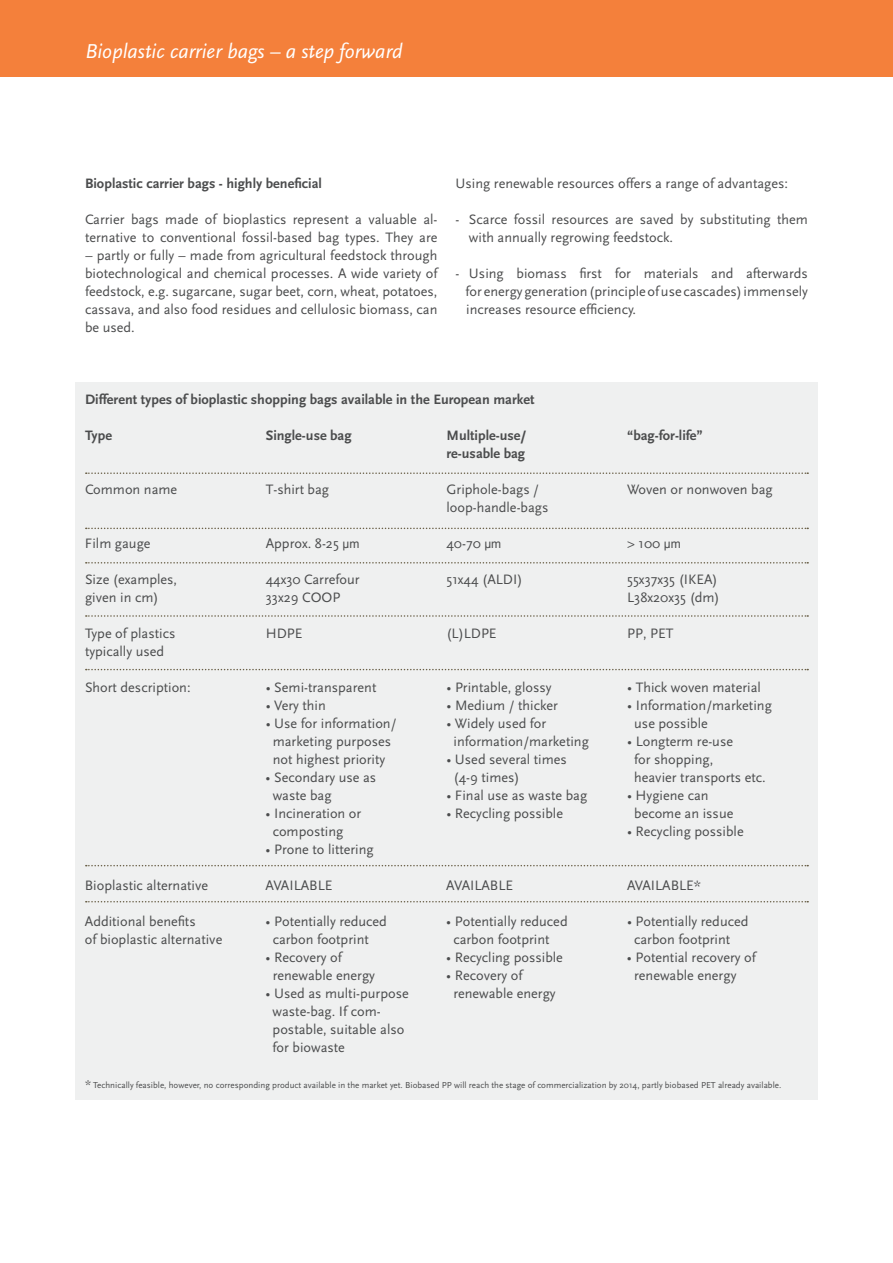
<style>
.page{position:relative;width:893px;height:1263px;background:#fff}
.page>*{position:absolute;margin:0;border:0;box-sizing:border-box;transform-origin:0 0}
.t1{font:italic 21px "Scala Sans LF";color:#fff}
.t2{font:14.25px/18px "Scala Sans";color:#4b4c4d}
.t3{font:700 14.25px "Scala Sans";color:#4b4c4d}
.t4{font:9px "Scala Sans";color:#4b4c4d}
.s1{font-family:"Arial";font-size:12px}
.s2{font-size:12px}
</style>
<div class="page">
<div style="left:75px;top:382px;width:742px;height:718px;background:#eff0f0"></div>
<svg style="left:86px;top:472px;width:722px;height:2px"></svg>
<svg style="left:86px;top:528px;width:722px;height:1px"></svg>
<svg style="left:86px;top:562px;width:722px;height:1px"></svg>
<svg style="left:86px;top:669px;width:722px;height:1px"></svg>
<svg style="left:86px;top:615px;width:722px;height:2px"></svg>
<svg style="left:86px;top:865px;width:722px;height:1px"></svg>
<svg style="left:86px;top:901px;width:722px;height:1px"></svg>
<div style="left:0;top:0;width:892px;height:77px;background:#f4803b"></div>
<svg style="left:892px;top:0;width:1px;height:77px"></svg>
<h1 class="t1" style="left:85px;top:40px;width:319px">Bioplastic carrier bags – a step forward</h1>
<p class="t3" style="left:85px;top:176px;width:238px">Bioplastic carrier bags - highly beneficial</p>
<p class="t2" style="left:85px;top:211px;width:354px">Carrier bags made of bioplastics represent a valuable al&shy;ternative to conventional fossil-based bag types. They are</p>
<p class="t2" style="left:85px;top:247px;width:354px;text-align:justify">– partly or fully – made from agricultural feedstock through biotechnological and chemical processes. A wide variety of feedstock, e.g. sugarcane, sugar beet, corn, wheat, potatoes, cassava, and also food residues and cellulosic biomass, can be used.</p>
<p class="t2" style="left:455px;top:175px;width:334px">Using renewable resources offers a range of advantages:</p>
<p class="t2" style="left:469px;top:211px;width:340px;text-indent:-13px">- Scarce fossil resources are saved by substituting them with annually regrowing feedstock.</p>
<p class="t2" style="left:466px;top:265px;width:344px;text-align:justify;text-indent:-10px">- Using biomass first for materials and afterwards for energy generation (principle of use cascades) immensely increases resource efficiency.</p>
<p class="t3" style="left:85px;top:392px;width:451px">Different types of bioplastic shopping bags available in the European market</p>
<p class="t3" style="left:85px;top:428px;width:29px">Type</p>
<p class="t3" style="left:266px;top:428px;width:87px">Single-use bag</p>
<p class="t3" style="left:446px;top:428px;width:81px">Multiple-use/</p>
<p class="t3" style="left:627px;top:428px;width:77px">“bag-for-life”</p>
<p class="t3" style="left:446px;top:446px;width:80px">re-usable bag</p>
<p class="t2" style="left:85px;top:481px;width:94px">Common name</p>
<p class="t2" style="left:266px;top:481px;width:65px">T-shirt bag</p>
<p class="t2" style="left:446px;top:481px;width:94px">Griphole-bags /</p>
<p class="t2" style="left:627px;top:481px;width:147px">Woven or nonwoven bag</p>
<p class="t2" style="left:446px;top:499px;width:104px">loop-handle-bags</p>
<p class="t2" style="left:85px;top:535px;width:67px">Film gauge</p>
<p class="t2" style="left:266px;top:535px;width:95px">Approx. 8-25 <span class="s1">µm</span></p>
<p class="t2" style="left:446px;top:535px;width:56px">40-70 <span class="s1">µm</span></p>
<p class="t2" style="left:627px;top:535px;width:55px">&gt; 100 <span class="s1">µm</span></p>
<p class="t2" style="left:85px;top:571px;width:94px">Size (examples,</p>
<p class="t2" style="left:266px;top:571px;width:95px">44x30 Carrefour</p>
<p class="t2" style="left:446px;top:571px;width:78px">51x44 (ALDI)</p>
<p class="t2" style="left:627px;top:571px;width:92px">55x37x35 (IKEA)</p>
<p class="t2" style="left:85px;top:589px;width:75px">given in cm)</p>
<p class="t2" style="left:266px;top:589px;width:76px">33x29 COOP</p>
<p class="t2" style="left:627px;top:589px;width:94px">L38x20x35 (dm)</p>
<p class="t2" style="left:85px;top:625px;width:92px">Type of plastics</p>
<p class="t2" style="left:266px;top:625px;width:38px">HDPE</p>
<p class="t2" style="left:446px;top:625px;width:52px">(L)LDPE</p>
<p class="t2" style="left:627px;top:625px;width:48px">PP, PET</p>
<p class="t2" style="left:85px;top:643px;width:81px">typically used</p>
<p class="t2" style="left:85px;top:679px;width:107px">Short description:</p>
<p class="t2" style="left:266px;top:679px;width:112px">• Semi-transparent</p>
<p class="t2" style="left:446px;top:679px;width:107px">• Printable, glossy</p>
<p class="t2" style="left:627px;top:679px;width:135px">• Thick woven material</p>
<p class="t2" style="left:266px;top:697px;width:62px">• Very thin</p>
<p class="t2" style="left:446px;top:697px;width:113px">• Medium / thicker</p>
<p class="t2" style="left:627px;top:697px;width:146px">• Information/marketing</p>
<p class="t2" style="left:266px;top:715px;width:132px">• Use for information/</p>
<p class="t2" style="left:446px;top:715px;width:101px">• Widely used for</p>
<p class="t2" style="left:634px;top:715px;width:75px">use possible</p>
<p class="t2" style="left:273px;top:733px;width:120px">marketing purposes</p>
<p class="t2" style="left:453px;top:733px;width:137px">information/marketing</p>
<p class="t2" style="left:627px;top:733px;width:107px">• Longterm re-use</p>
<p class="t2" style="left:273px;top:751px;width:114px">not highest priority</p>
<p class="t2" style="left:446px;top:751px;width:122px">• Used several times</p>
<p class="t2" style="left:634px;top:751px;width:81px">for shopping,</p>
<p class="t2" style="left:266px;top:769px;width:112px">• Secondary use as</p>
<p class="t2" style="left:453px;top:769px;width:68px">(4-9 times)</p>
<p class="t2" style="left:634px;top:769px;width:133px">heavier transports etc.</p>
<p class="t2" style="left:273px;top:787px;width:60px">waste bag</p>
<p class="t2" style="left:446px;top:787px;width:142px">• Final use as waste bag</p>
<p class="t2" style="left:627px;top:787px;width:83px">• Hygiene can</p>
<p class="t2" style="left:266px;top:805px;width:97px">• Incineration or</p>
<p class="t2" style="left:446px;top:805px;width:118px">• Recycling possible</p>
<p class="t2" style="left:634px;top:805px;width:101px">become an issue</p>
<p class="t2" style="left:273px;top:823px;width:72px">composting</p>
<p class="t2" style="left:627px;top:823px;width:118px">• Recycling possible</p>
<p class="t2" style="left:266px;top:841px;width:110px">• Prone to littering</p>
<p class="t2" style="left:85px;top:877px;width:125px">Bioplastic alternative</p>
<p class="t2" style="left:266px;top:877px;width:68px">AVAILABLE</p>
<p class="t2" style="left:446px;top:877px;width:68px">AVAILABLE</p>
<p class="t2" style="left:627px;top:877px;width:75px">AVAILABLE*</p>
<p class="t2" style="left:85px;top:913px;width:112px">Additional benefits</p>
<p class="t2" style="left:266px;top:913px;width:123px">• Potentially reduced</p>
<p class="t2" style="left:446px;top:913px;width:123px">• Potentially reduced</p>
<p class="t2" style="left:627px;top:913px;width:123px">• Potentially reduced</p>
<p class="t2" style="left:85px;top:931px;width:139px">of bioplastic alternative</p>
<p class="t2" style="left:273px;top:931px;width:98px">carbon footprint</p>
<p class="t2" style="left:453px;top:931px;width:98px">carbon footprint</p>
<p class="t2" style="left:634px;top:931px;width:98px">carbon footprint</p>
<p class="t2" style="left:266px;top:949px;width:78px">• Recovery of</p>
<p class="t2" style="left:446px;top:949px;width:118px">• Recycling possible</p>
<p class="t2" style="left:627px;top:949px;width:130px">• Potential recovery of</p>
<p class="t2" style="left:273px;top:967px;width:104px">renewable energy</p>
<p class="t2" style="left:446px;top:967px;width:78px">• Recovery of</p>
<p class="t2" style="left:634px;top:967px;width:104px">renewable energy</p>
<p class="t2" style="left:266px;top:985px;width:145px">• Used as multi-purpose</p>
<p class="t2" style="left:453px;top:985px;width:104px">renewable energy</p>
<p class="t2" style="left:273px;top:1003px;width:133px">waste-bag. If com&shy;postable, suitable also for biowaste</p>
<p class="t4" style="left:85px;top:1080px;width:698px"><span class="s2">*</span> Technically feasible, however, no corresponding product available in the market yet. Biobased PP will reach the stage of commercialization by 2014, partly biobased PET already available.</p>
</div>
